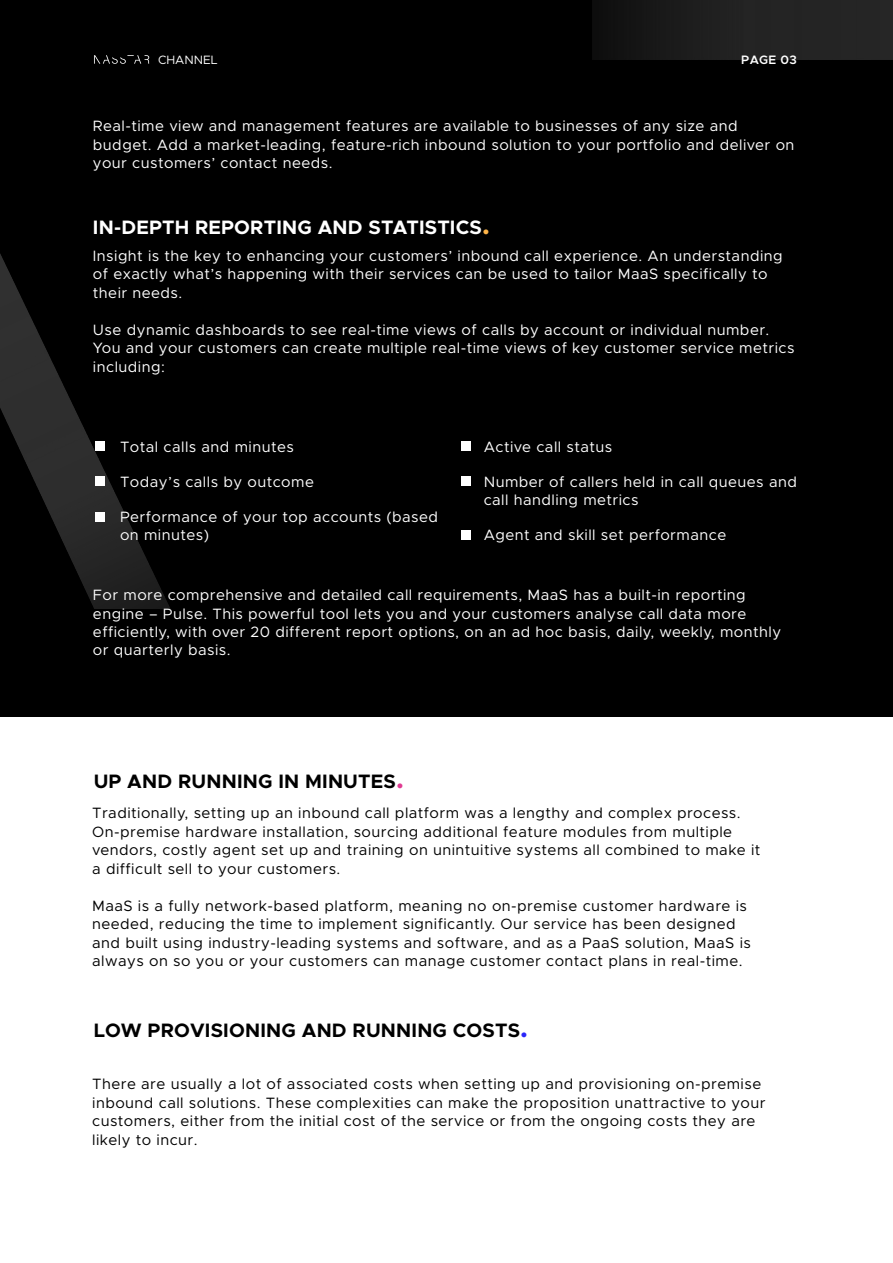
<style>
.page{position:relative;width:893px;height:1263px;background:#fff}
.page>*{position:absolute;margin:0;border:0;box-sizing:border-box;transform-origin:0 0}
.t1{font:700 19.5px "Metropolis";letter-spacing:.01em;color:#000}
.t2{font:700 19.5px "Metropolis";letter-spacing:.01em;color:#fff}
.t3{font:15px/18.5px "Metropolis";letter-spacing:.03em;color:#fff}
.t4{font:15px/18.5px "Metropolis";letter-spacing:.03em;color:#000}
.t5{font:600 12.3px "Metropolis";letter-spacing:.03em;color:#fff}
.t6{font:12.15px "Metropolis";color:#fff}
.s1{font-size:27px;color:#ffb548}
.s2{font-size:27px;color:#e03b92}
.s3{font-size:27px;color:#2a26f9}
</style>
<div class="page">
<div style="left:0;top:0;width:893px;height:716px;background:#000"></div>
<img style="left:592px;top:0;width:301px;height:60px">
<img style="left:0;top:254px;width:170px;height:354px">
<svg style="left:94px;top:55px;width:55px;height:9px"></svg>
<div style="left:95px;top:441px;width:9px;height:9px;background:#fff"></div>
<div style="left:461px;top:441px;width:9px;height:9px;background:#fff"></div>
<div style="left:95px;top:477px;width:9px;height:9px;background:#fff"></div>
<div style="left:461px;top:477px;width:9px;height:9px;background:#fff"></div>
<div style="left:95px;top:512px;width:9px;height:10px;background:#fff"></div>
<div style="left:461px;top:530px;width:9px;height:9px;background:#fff"></div>
<p class="t6" style="left:158px;top:52px;width:61px">CHANNEL</p>
<p class="t5" style="left:741px;top:52px;width:57px">PAGE 03</p>
<p class="t3" style="left:93px;top:117px;width:703px">Real-time view and management features are available to businesses of any size and budget. Add a market-leading, feature-rich inbound solution to your portfolio and deliver on your customers’ contact needs.</p>
<h1 class="t2" style="left:93px;top:215px;width:398px">IN-DEPTH REPORTING AND STATISTICS<span class="s1">.</span></h1>
<p class="t3" style="left:93px;top:246px;width:691px">Insight is the key to enhancing your customers’ inbound call experience. An understanding of exactly what’s happening with their services can be used to tailor MaaS specifically to their needs.</p>
<p class="t3" style="left:93px;top:320px;width:703px">Use dynamic dashboards to see real-time views of calls by account or individual number.<br>You and your customers can create multiple real-time views of key customer service metrics including:</p>
<p class="t3" style="left:120px;top:438px;width:175px">Total calls and minutes</p>
<p class="t3" style="left:120px;top:473px;width:195px">Today’s calls by outcome</p>
<p class="t3" style="left:120px;top:508px;width:320px;line-height:18px">Performance of your top accounts (based on minutes)</p>
<p class="t3" style="left:484px;top:438px;width:130px">Active call status</p>
<p class="t3" style="left:484px;top:473px;width:315px;line-height:18px">Number of callers held in call queues and call handling metrics</p>
<p class="t3" style="left:484px;top:526px;width:244px">Agent and skill set performance</p>
<p class="t3" style="left:93px;top:586px;width:690px">For more comprehensive and detailed call requirements, MaaS has a built-in reporting engine – Pulse. This powerful tool lets you and your customers analyse call data more efficiently, with over 20 different report options, on an ad hoc basis, daily, weekly, monthly or quarterly basis.</p>
<h1 class="t1" style="left:94px;top:769px;width:312px">UP AND RUNNING IN MINUTES<span class="s2">.</span></h1>
<p class="t4" style="left:92px;top:804px;width:670px">Traditionally, setting up an inbound call platform was a lengthy and complex process.<br>On-premise hardware installation, sourcing additional feature modules from multiple vendors, costly agent set up and training on unintuitive systems all combined to make it a difficult sell to your customers.</p>
<p class="t4" style="left:92px;top:896px;width:660px">MaaS is a fully network-based platform, meaning no on-premise customer hardware is needed, reducing the time to implement significantly. Our service has been designed and built using industry-leading systems and software, and as a PaaS solution, MaaS is always on so you or your customers can manage customer contact plans in real-time.</p>
<h1 class="t1" style="left:94px;top:1017px;width:436px">LOW PROVISIONING AND RUNNING COSTS<span class="s3">.</span></h1>
<p class="t4" style="left:92px;top:1075px;width:675px">There are usually a lot of associated costs when setting up and provisioning on-premise inbound call solutions. These complexities can make the proposition unattractive to your customers, either from the initial cost of the service or from the ongoing costs they are likely to incur.</p>
</div>
